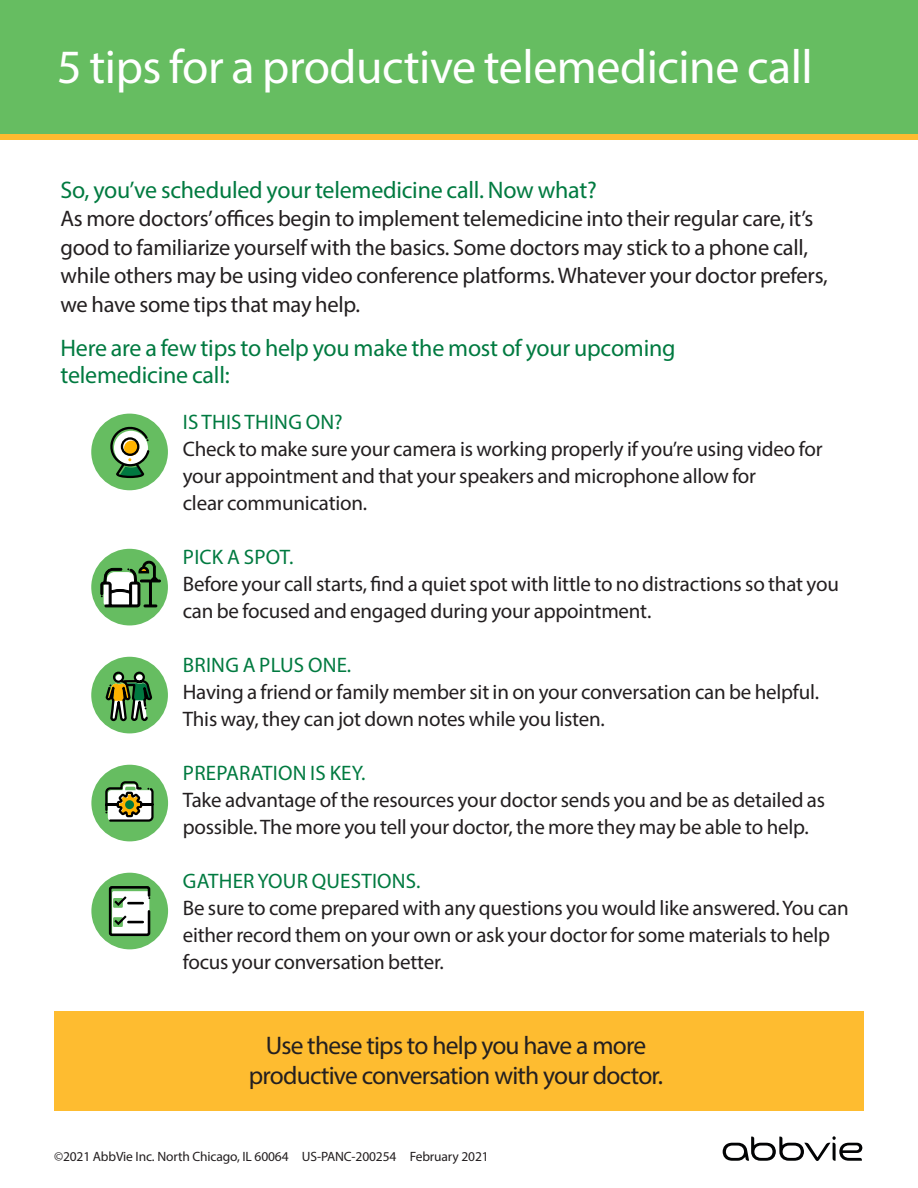
<style>
.page{position:relative;width:918px;height:1188px;background:#fff}
.page>*{position:absolute;margin:0;border:0;box-sizing:border-box;transform-origin:0 0}
.t1{font:48px "Myriad Pro";letter-spacing:-.01em;color:#fff}
.t2{font:25.5px/30px "Myriad Pro";letter-spacing:-.03em;color:#231f20;text-align:center}
.t3{font:24px/27px "Myriad Pro";letter-spacing:-.01em;color:#007a40}
.t4{font:22.5px/28.5px "Myriad Pro";letter-spacing:-.01em;color:#231f20}
.t5{font:21px/27px "Myriad Pro";letter-spacing:-.01em;color:#231f20}
.t6{font:21px "Myriad Pro";letter-spacing:.01em;color:#007a40}
.t7{font:13.5px "Myriad Pro";letter-spacing:-.01em;color:#231f20}
</style>
<div class="page">
<div style="left:91px;top:873px;width:77px;height:76px;background:#66bd61;border-radius:50%"></div>
<div style="left:54px;top:1011px;width:810px;height:99px;background:#febc30"></div>
<svg style="left:723px;top:1136px;width:139px;height:25px"></svg>
<div style="left:112px;top:891px;width:37px;height:45px;background:#fff;border-radius:2px"></div>
<div style="left:109px;top:886px;width:41px;height:50px;border:3px solid #000;border-radius:2px"></div>
<div style="left:113px;top:917px;width:10px;height:10px;background:#66bd61"></div>
<svg style="left:114px;top:915px;width:29px;height:10px"></svg>
<div style="left:113px;top:898px;width:10px;height:10px;background:#66bd61"></div>
<svg style="left:114px;top:896px;width:36px;height:10px"></svg>
<div style="left:91px;top:414px;width:77px;height:76px;background:#66bd61;border-radius:50%"></div>
<svg style="left:110px;top:426px;width:39px;height:52px"></svg>
<div style="left:91px;top:549px;width:77px;height:76px;background:#66bd61;border-radius:50%"></div>
<svg style="left:100px;top:561px;width:61px;height:46px"></svg>
<div style="left:91px;top:657px;width:77px;height:76px;background:#66bd61;border-radius:50%"></div>
<svg style="left:105px;top:656px;width:46px;height:66px"></svg>
<div style="left:91px;top:765px;width:77px;height:76px;background:#66bd61;border-radius:50%"></div>
<svg style="left:105px;top:781px;width:49px;height:41px;background:#8f9c78"></svg>
<div style="left:0;top:0;width:918px;height:137px;background:#66bd61"></div>
<div style="left:0;top:134px;width:918px;height:6px;background:#fdbb30"></div>
<h1 class="t1" style="left:57px;top:37px;width:757px">5 tips for a productive telemedicine call</h1>
<p class="t3" style="left:60px;top:176px;width:538px">So, you’ve scheduled your telemedicine call. Now what?</p>
<p class="t4" style="left:60px;top:204px;width:769px">As more doctors’ offices begin to implement telemedicine into their regular care, it’s good to familiarize yourself with the basics. Some doctors may stick to a phone call, while others may be using video conference platforms. Whatever your doctor prefers, we have some tips that may help.</p>
<p class="t3" style="left:60px;top:334px;width:617px">Here are a few tips to help you make the most of your upcoming telemedicine call:</p>
<p class="t6" style="left:183px;top:409px;width:161px">IS THIS THING ON?</p>
<p class="t5" style="left:183px;top:435px;width:641px">Check to make sure your camera is working properly if you’re using video for your appointment and that your speakers and microphone allow for<br>clear communication.</p>
<p class="t6" style="left:183px;top:544px;width:112px">PICK A SPOT.</p>
<p class="t5" style="left:183px;top:571px;width:658px">Before your call starts, find a quiet spot with little to no distractions so that you can be focused and engaged during your appointment.</p>
<p class="t6" style="left:183px;top:652px;width:170px">BRING A PLUS ONE.</p>
<p class="t5" style="left:183px;top:679px;width:638px">Having a friend or family member sit in on your conversation can be helpful.<br>This way, they can jot down notes while you listen.</p>
<p class="t6" style="left:183px;top:760px;width:184px">PREPARATION IS KEY.</p>
<p class="t5" style="left:183px;top:787px;width:644px">Take advantage of the resources your doctor sends you and be as detailed as possible. The more you tell your doctor, the more they may be able to help.</p>
<p class="t6" style="left:183px;top:868px;width:239px">GATHER YOUR QUESTIONS.</p>
<p class="t5" style="left:183px;top:895px;width:668px">Be sure to come prepared with any questions you would like answered. You can either record them on your own or ask your doctor for some materials to help focus your conversation better.</p>
<p class="t2" style="left:249px;top:1030px;width:416px">Use these tips to help you have a more productive conversation with your doctor.</p>
<p class="t7" style="left:54px;top:1148px;width:436px">©2021 AbbVie Inc. North Chicago, IL 60064 US-PANC-200254 February 2021</p>
</div>
